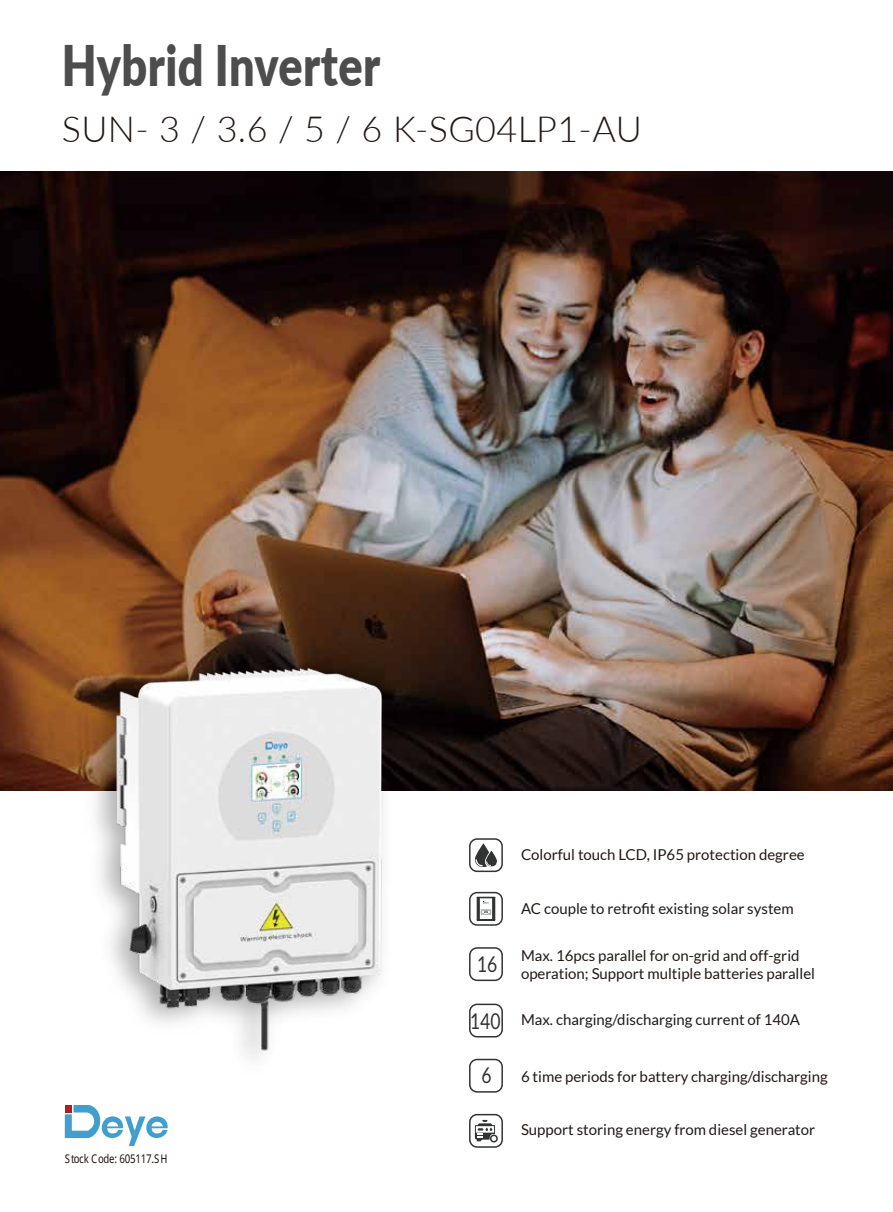
<style>
.page{position:relative;width:893px;height:1212px;background:#fff}
.page>*{position:absolute;margin:0;border:0;box-sizing:border-box;transform-origin:0 0}
.t1{font:900 55.95px "Lato";letter-spacing:.01em;color:#4d4d4d;scale:.81 1}
.t2{font:300 36px "Lato";letter-spacing:.01em;color:#231815}
.t3{font:21.75px "Lato";color:#323333;scale:.81 1}
.t4{font:15px/18px "Lato";color:#231815}
.t5{font:12px "FZHTJW GB1 0";letter-spacing:-.02em;color:#231815;scale:.84 1}
</style>
<div class="page">
<img style="left:0;top:172px;width:893px;height:619px">
<svg style="left:65px;top:1105px;width:103px;height:41px"></svg>
<div style="left:65px;top:1105px;width:7px;height:7px;background:#b61d22"></div>
<img style="left:78px;top:645px;width:324px;height:242px">
<img style="left:102px;top:648px;width:291px;height:410px">
<div style="left:469px;top:1003px;width:34px;height:34px;border:2px solid #323333;border-radius:7px"></div>
<div style="left:469px;top:1114px;width:34px;height:34px;border:2px solid #323333;border-radius:7px"></div>
<div style="left:490px;top:1134px;width:8px;height:8px;border:2px solid #323333;border-radius:50%"></div>
<svg style="left:475px;top:1120px;width:21px;height:21px"></svg>
<div style="left:469px;top:947px;width:34px;height:34px;border:2px solid #323333;border-radius:7px"></div>
<div style="left:469px;top:892px;width:34px;height:34px;border:2px solid #323333;border-radius:7px"></div>
<svg style="left:476px;top:896px;width:20px;height:25px"></svg>
<div style="left:469px;top:1059px;width:34px;height:33px;border:2px solid #323333;border-radius:7px"></div>
<svg style="left:475px;top:843px;width:22px;height:24px"></svg>
<div style="left:469px;top:838px;width:34px;height:34px;border:2px solid #323333;border-radius:7px"></div>
<h1 class="t1" style="left:62px;top:44px;width:395px">Hybrid Inverter</h1>
<h2 class="t2" style="left:62px;top:109px;width:582px">SUN- 3 / 3.6 / 5 / 6 K-SG04LP1-AU</h2>
<p class="t4" style="left:521px;top:847px;width:285px">Colorful touch LCD, IP65 protection degree</p>
<p class="t5" style="left:65px;top:1150px;width:124px">r〉“・‖?b“ˉˇY?UOTPPVMrg</p>
<p class="t4" style="left:521px;top:899px;width:274px">AC couple to retrofit existing solar system</p>
<h3 class="t3" style="left:477px;top:955px;width:27px">16</h3>
<p class="t4" style="left:521px;top:948px;width:295px">Max. 16pcs parallel for on-grid and off-grid operation; Support multiple batteries parallel</p>
<h3 class="t3" style="left:470px;top:1012px;width:40px">140</h3>
<p class="t4" style="left:521px;top:1011px;width:281px">Max. charging/discharging current of 140A</p>
<h3 class="t3" style="left:482px;top:1066px;width:14px">6</h3>
<p class="t4" style="left:521px;top:1068px;width:308px">6 time periods for battery charging/discharging</p>
<p class="t4" style="left:521px;top:1121px;width:296px">Support storing energy from diesel generator</p>
</div>
